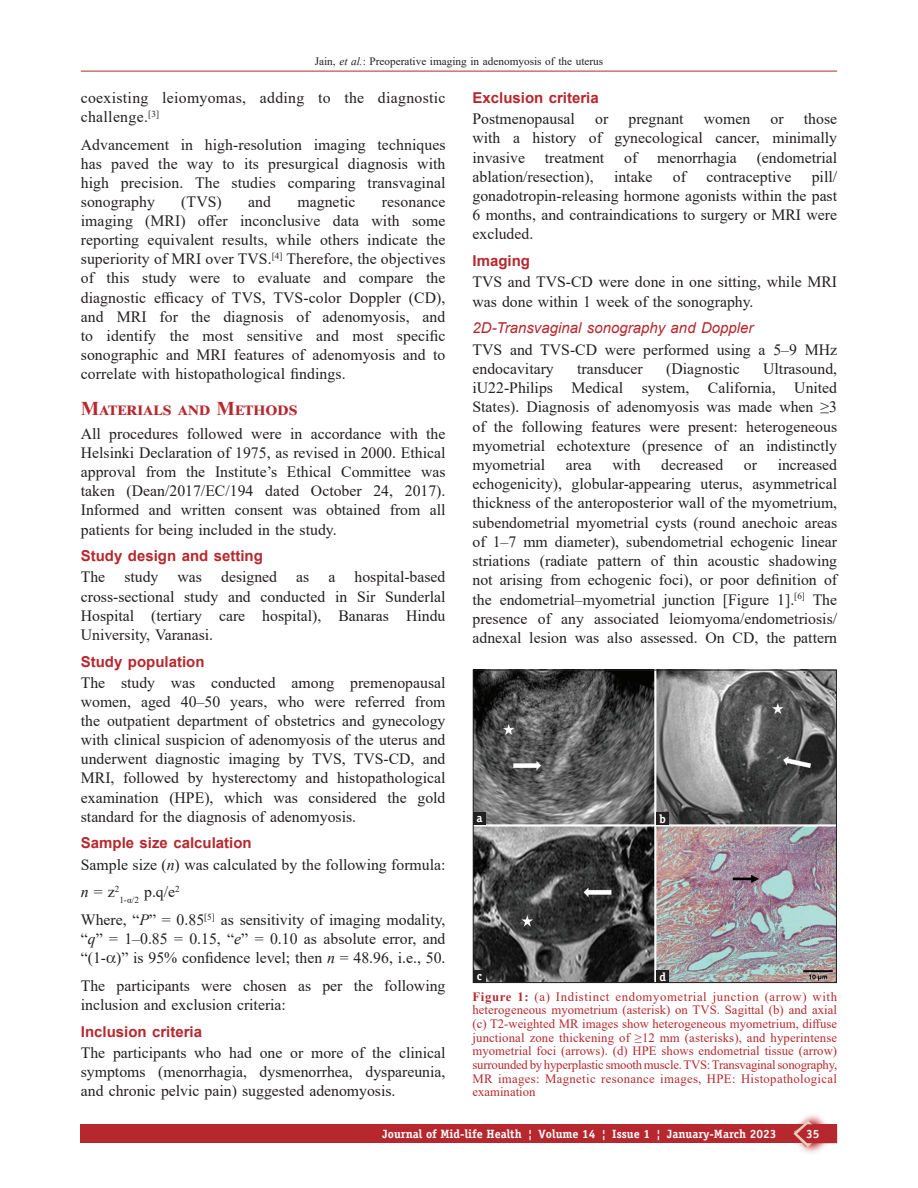
<style>
.page{position:relative;width:918px;height:1188px;background:#fff}
.page>*{position:absolute;margin:0;border:0;box-sizing:border-box;transform-origin:0 0}
.t1{font:700 19.5px "Times New Roman";letter-spacing:.025em;color:#b7282e}
.TX{font:15.75px/19.2px "Times New Roman";color:#231f20;text-align:justify}
._1_TX_text{font:15.75px/19.2px "Times New Roman";letter-spacing:.02em;color:#231f20}
.t2{font:700 15px "Arial";color:#b7282e}
.t3{font:italic 15px "Arial";color:#b7282e}
.FGC{font:12.75px/13.6px "Times New Roman";letter-spacing:.025em;color:#b7282e;text-align:justify}
.AH{font:700 12px "Officina Serif";color:#fff}
.LABEL{font:700 12px "Officina Serif";color:#fff}
.t4{font:11.25px "Times New Roman";color:#231f20}
.TX-2{font:9.15px "Times New Roman";color:#231f20}
.s1{font-style:italic}
.s2{font-weight:700}
</style>
<div class="page">
<div style="left:81px;top:1124px;width:756px;height:19px;background:#b7282e"></div>
<svg style="left:800px;top:1115px;width:23px;height:38px"></svg>
<svg style="left:793px;top:1120px;width:44px;height:27px"></svg>
<hr style="left:81px;top:71px;width:756px;height:1px;background:#b7282e">
<img style="left:475px;top:672px;width:360px;height:309px">
<div style="left:473px;top:670px;width:364px;height:313px;border:1px solid #231f20"></div>
<div style="left:656px;top:970px;width:13px;height:13px;background:#231f20"></div>
<div style="left:473px;top:970px;width:13px;height:13px;background:#231f20"></div>
<div style="left:656px;top:812px;width:13px;height:13px;background:#231f20"></div>
<div style="left:473px;top:812px;width:13px;height:13px;background:#231f20"></div>
<p class="t4" style="left:315px;top:53px;width:290px">Jain, <span class="s1">et al.</span>: Preoperative imaging in adenomyosis of the uterus</p>
<p class="_1_TX_text" style="left:81px;top:87px;width:366px">coexisting leiomyomas, adding to the diagnostic challenge.<sup>[3]</sup></p>
<p class="TX" style="left:81px;top:134px;width:366px">Advancement in high‑resolution imaging techniques has paved the way to its presurgical diagnosis with high precision. The studies comparing transvaginal sonography</p>
<h2 class="t2" style="left:472px;top:87px;width:128px">Exclusion criteria</h2>
<p class="TX" style="left:472px;top:109px;width:104px">Postmenopausal</p>
<p class="TX" style="left:595px;top:109px;width:15px">or</p>
<p class="TX" style="left:629px;top:109px;width:57px">pregnant</p>
<p class="TX" style="left:704px;top:109px;width:48px">women</p>
<p class="TX" style="left:771px;top:109px;width:15px">or</p>
<p class="TX" style="left:472px;top:109px;width:366px;text-indent:331px">those with a history of gynecological cancer, minimally invasive</p>
<p class="TX" style="left:545px;top:147px;width:61px">treatment</p>
<p class="TX" style="left:624px;top:147px;width:15px">of</p>
<p class="TX" style="left:657px;top:147px;width:81px">menorrhagia</p>
<p class="TX" style="left:757px;top:147px;width:82px">(endometrial</p>
<p class="TX" style="left:472px;top:166px;width:123px">ablation/resection),</p>
<p class="TX" style="left:614px;top:166px;width:40px">intake</p>
<p class="TX" style="left:673px;top:166px;width:15px">of</p>
<p class="TX" style="left:707px;top:166px;width:86px">contraceptive</p>
<p class="TX" style="left:472px;top:166px;width:366px;text-indent:339px">pill/ gonadotropin‑releasing hormone agonists within the past 6 months, and contraindications to surgery or MRI were excluded.</p>
<h2 class="t2" style="left:472px;top:250px;width:59px">Imaging</h2>
<p class="TX" style="left:472px;top:272px;width:366px">TVS and TVS‑CD were done in one sitting, while MRI was done within 1 week of the sonography.</p>
<h3 class="t3" style="left:472px;top:318px;width:283px">2D‑Transvaginal sonography and Doppler</h3>
<p class="TX" style="left:472px;top:339px;width:366px">TVS and TVS‑CD were performed using a 5–9 MHz endocavitary</p>
<p class="TX" style="left:181px;top:192px;width:42px">(TVS)</p>
<p class="TX" style="left:248px;top:192px;width:24px">and</p>
<p class="TX" style="left:297px;top:192px;width:60px">magnetic</p>
<p class="TX" style="left:81px;top:192px;width:366px;text-indent:301px">resonance imaging (MRI) offer inconclusive data with some reporting equivalent results, while others indicate the superiority of MRI over TVS.<sup>[4]</sup> Therefore, the objectives of this study were to evaluate and compare the diagnostic efficacy of TVS, TVS‑color Doppler (CD), and MRI for the diagnosis of adenomyosis, and to identify the most sensitive and most specific sonographic and MRI features of adenomyosis and to correlate with histopathological findings.</p>
<h1 class="t1" style="left:81px;top:395px;width:218px">Materials and Methods</h1>
<p class="TX" style="left:81px;top:423px;width:366px">All procedures followed were in accordance with the Helsinki Declaration of 1975, as revised in 2000. Ethical approval from the Institute’s Ethical Committee was taken (Dean/2017/EC/194 dated October 24, 2017).<br>Informed and written consent was obtained from all patients for being included in the study.</p>
<h2 class="t2" style="left:81px;top:545px;width:184px">Study design and setting</h2>
<p class="TX" style="left:81px;top:567px;width:366px">The study was designed as a hospital‑based cross‑sectional study and conducted in Sir Sunderlal Hospital (tertiary care hospital), Banaras Hindu University, Varanasi.</p>
<h2 class="t2" style="left:81px;top:651px;width:125px">Study population</h2>
<p class="TX" style="left:81px;top:672px;width:366px">The study was conducted among premenopausal women, aged 40–50 years, who were referred from the outpatient department of obstetrics and gynecology with clinical suspicion of adenomyosis of the uterus and underwent diagnostic imaging by TVS, TVS‑CD, and MRI, followed by hysterectomy and histopathological examination (HPE), which was considered the gold standard for the diagnosis of adenomyosis.</p>
<h2 class="t2" style="left:81px;top:833px;width:172px">Sample size calculation</h2>
<p class="TX" style="left:81px;top:854px;width:366px">Sample size (<span class="s1">n</span>) was calculated by the following formula:</p>
<p class="TX" style="left:81px;top:882px;width:40px"><span class="s1">n</span>=z<sup>2</sup></p>
<p class="TX-2" style="left:119px;top:893px;width:62px">1‑α/2 <sup>p.q/e</sup>2</p>
<p class="TX" style="left:81px;top:910px;width:366px">Where, “<span class="s1">P</span>” = 0.85<sup>[5]</sup> as sensitivity of imaging modality, “<span class="s1">q</span>” = 1–0.85 = 0.15, “<span class="s1">e</span>” = 0.10 as absolute error, and “(1‑ )” is 95% confidence level; then <span class="s1">n</span> = 48.96, i.e., 50.</p>
<p class="TX" style="left:81px;top:975px;width:366px">The participants were chosen as per the following inclusion and exclusion criteria:</p>
<h2 class="t2" style="left:81px;top:1021px;width:123px">Inclusion criteria</h2>
<p class="TX" style="left:81px;top:1043px;width:366px">The participants who had one or more of the clinical symptoms (menorrhagia, dysmenorrhea, dyspareunia, and chronic pelvic pain) suggested adenomyosis.</p>
<p class="TX" style="left:472px;top:359px;width:366px;text-indent:291px">Ultrasound, iU22‑Philips Medical system, California, United States). Diagnosis of adenomyosis was made when ≥3 of the following features were present: heterogeneous myometrial echotexture (presence of an indistinctly myometrial</p>
<p class="TX" style="left:577px;top:359px;width:67px">transducer</p>
<p class="TX" style="left:666px;top:359px;width:75px">(Diagnostic</p>
<p class="TX" style="left:472px;top:455px;width:366px;text-indent:305px">increased echogenicity), globular‑appearing uterus, asymmetrical thickness of the anteroposterior wall of the myometrium, subendometrial myometrial cysts (round anechoic areas of 1–7 mm diameter), subendometrial echogenic linear striations (radiate pattern of thin acoustic shadowing not arising from echogenic foci), or poor definition of the endometrial–myometrial junction [Figure 1].<sup>[6]</sup> The presence of any associated leiomyoma/endometriosis/ adnexal lesion was also assessed. On CD, the pattern</p>
<p class="TX" style="left:566px;top:455px;width:28px">area</p>
<p class="TX" style="left:613px;top:455px;width:30px">with</p>
<p class="TX" style="left:661px;top:455px;width:64px">decreased</p>
<p class="TX" style="left:744px;top:455px;width:15px">or</p>
<p class="LABEL" style="left:476px;top:811px;width:7px">a</p>
<p class="LABEL" style="left:659px;top:812px;width:8px">b</p>
<p class="LABEL" style="left:477px;top:969px;width:7px">c</p>
<p class="LABEL" style="left:659px;top:970px;width:8px">d</p>
<p class="FGC" style="left:472px;top:989px;width:366px"><span class="s2">Figure 1:</span> (a) Indistinct endomyometrial junction (arrow) with heterogeneous myometrium (asterisk) on TVS. Sagittal (b) and axial (c) T2‑weighted MR images show heterogeneous myometrium, diffuse junctional zone thickening of ≥12 mm (asterisks), and hyperintense myometrial foci (arrows). (d) HPE shows endometrial tissue (arrow) surrounded by hyperplastic smooth muscle. TVS: Transvaginal sonography, MR images: Magnetic resonance images, HPE: Histopathological examination</p>
<p class="AH" style="left:382px;top:1127px;width:396px">Journal of Mid-life Health ¦ Volume 14 ¦ Issue 1 ¦ January-March 2023</p>
<p class="AH" style="left:806px;top:1126px;width:15px">35</p>
</div>
